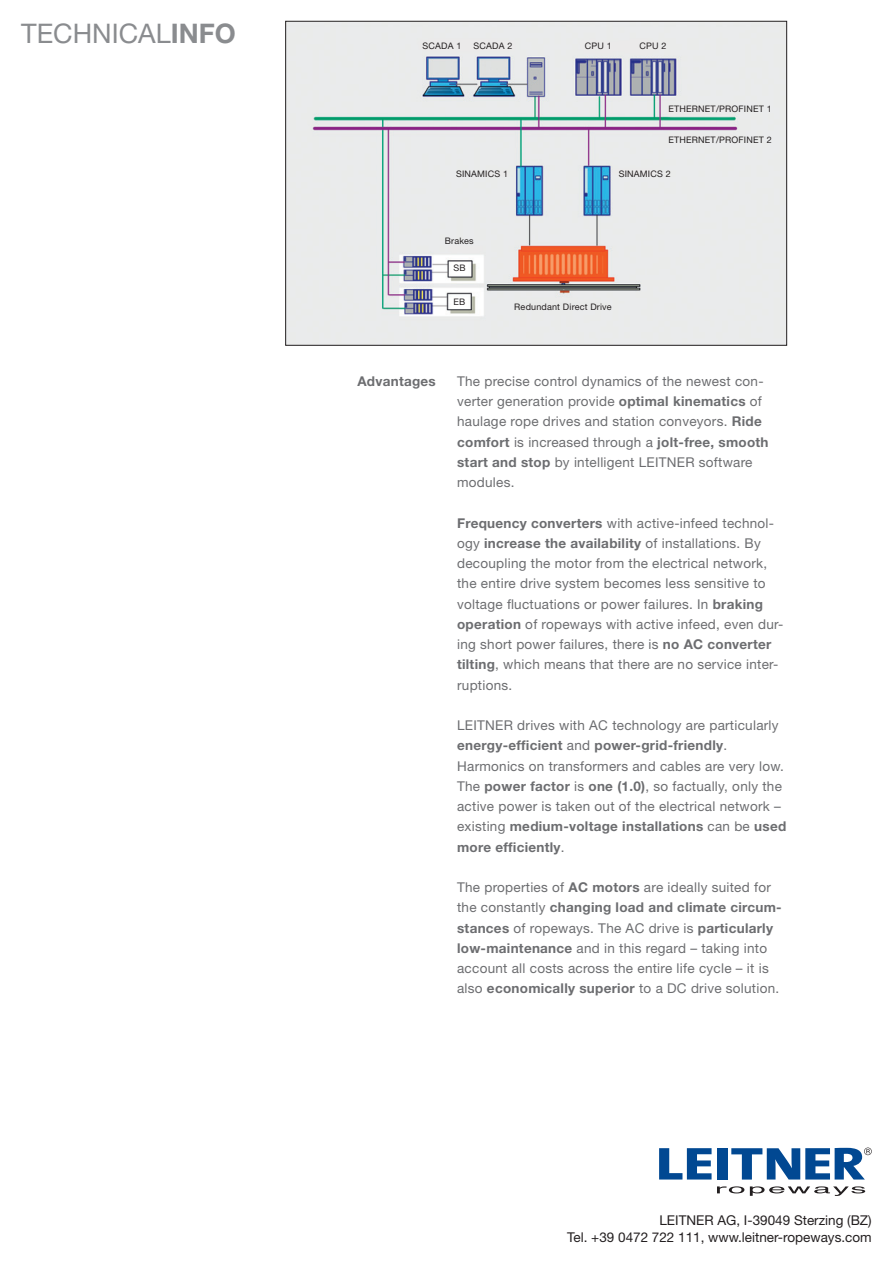
<style>
.page{position:relative;width:893px;height:1263px;background:#fff}
.page>*{position:absolute;margin:0;border:0;box-sizing:border-box;transform-origin:0 0}
.t1{font:27px "Helvetica Neue";color:#8a8c8f}
.t2{font:13.5px/20.2px "Helvetica Neue";letter-spacing:.02em;color:#6c6d70}
.t3{font:13.5px/16.5px "Helvetica Neue";color:#231f20;text-align:right}
.t4{font:700 13.5px "Helvetica Neue";letter-spacing:.02em;color:#6c6d70}
.t5{font:9px "Helvetica Neue";letter-spacing:.02em;color:#231f20}
.s1{font-weight:700}
</style>
<div class="page">
<svg style="left:659px;top:1148px;width:53px;height:31px"></svg>
<div style="left:717px;top:1148px;width:10px;height:31px;background:#014892"></div>
<svg style="left:731px;top:1147px;width:141px;height:32px"></svg>
<svg style="left:717px;top:1186px;width:27px;height:7px"></svg>
<svg style="left:750px;top:1186px;width:115px;height:10px"></svg>
<img style="left:287px;top:23px;width:498px;height:321px">
<div style="left:285px;top:21px;width:502px;height:325px;border:1px solid #231f20"></div>
<h1 class="t1" style="left:21px;top:23px;width:216px">TECHNICAL<span class="s1">INFO</span></h1>
<p class="t5" style="left:423px;top:42px;width:40px">SCADA 1</p>
<p class="t5" style="left:473px;top:42px;width:40px">SCADA 2</p>
<p class="t5" style="left:585px;top:42px;width:29px">CPU 1</p>
<p class="t5" style="left:639px;top:42px;width:29px">CPU 2</p>
<p class="t5" style="left:669px;top:105px;width:105px">ETHERNET/PROFINET 1</p>
<p class="t5" style="left:456px;top:170px;width:54px">SINAMICS 1</p>
<p class="t5" style="left:669px;top:136px;width:105px">ETHERNET/PROFINET 2</p>
<p class="t5" style="left:619px;top:170px;width:54px">SINAMICS 2</p>
<p class="t5" style="left:445px;top:238px;width:30px">Brakes</p>
<p class="t5" style="left:453px;top:265px;width:14px">SB</p>
<p class="t5" style="left:454px;top:298px;width:13px">EB</p>
<p class="t5" style="left:514px;top:304px;width:99px">Redundant Direct Drive</p>
<p class="t4" style="left:357px;top:376px;width:80px">Advantages</p>
<p class="t2" style="left:457px;top:372px;width:313px">The precise control dynamics of the newest con&shy;verter generation provide <span class="s1">optimal kinematics</span> of haulage rope drives and station conveyors. <span class="s1">Ride comfort</span> is increased through a <span class="s1">jolt-free, smooth start and stop</span> by intelligent LEITNER software modules.</p>
<p class="t2" style="left:457px;top:514px;width:328px"><span class="s1">Frequency converters</span> with active-infeed technol&shy;ogy <span class="s1">increase the availability</span> of installations. By decoupling the motor from the electrical network, the entire drive system becomes less sensitive to voltage fluctuations or power failures. In <span class="s1">braking operation</span> of ropeways with active infeed, even dur&shy;ing short power failures, there is <span class="s1">no AC converter tilting</span>, which means that there are no service inter&shy;ruptions.</p>
<p class="t2" style="left:457px;top:716px;width:331px">LEITNER drives with AC technology are particularly <span class="s1">energy-efficient</span> and <span class="s1">power-grid-friendly</span>.<br>Harmonics on transformers and cables are very low.<br>The <span class="s1">power factor</span> is <span class="s1">one (1.0)</span>, so factually, only the active power is taken out of the electrical network – existing <span class="s1">medium-voltage installations</span> can be <span class="s1">used more efficiently</span>.</p>
<p class="t2" style="left:457px;top:878px;width:326px">The properties of <span class="s1">AC motors</span> are ideally suited for the constantly <span class="s1">changing load and climate circum&shy;stances</span> of ropeways. The AC drive is <span class="s1">particularly low-maintenance</span> and in this regard – taking into account all costs across the entire life cycle – it is also <span class="s1">economically superior</span> to a DC drive solution.</p>
<p class="t3" style="left:567px;top:1213px;width:306px">LEITNER AG, I-39049 Sterzing (BZ)<br>Tel. +39 0472 722 111, www.leitner-ropeways.com</p>
</div>
